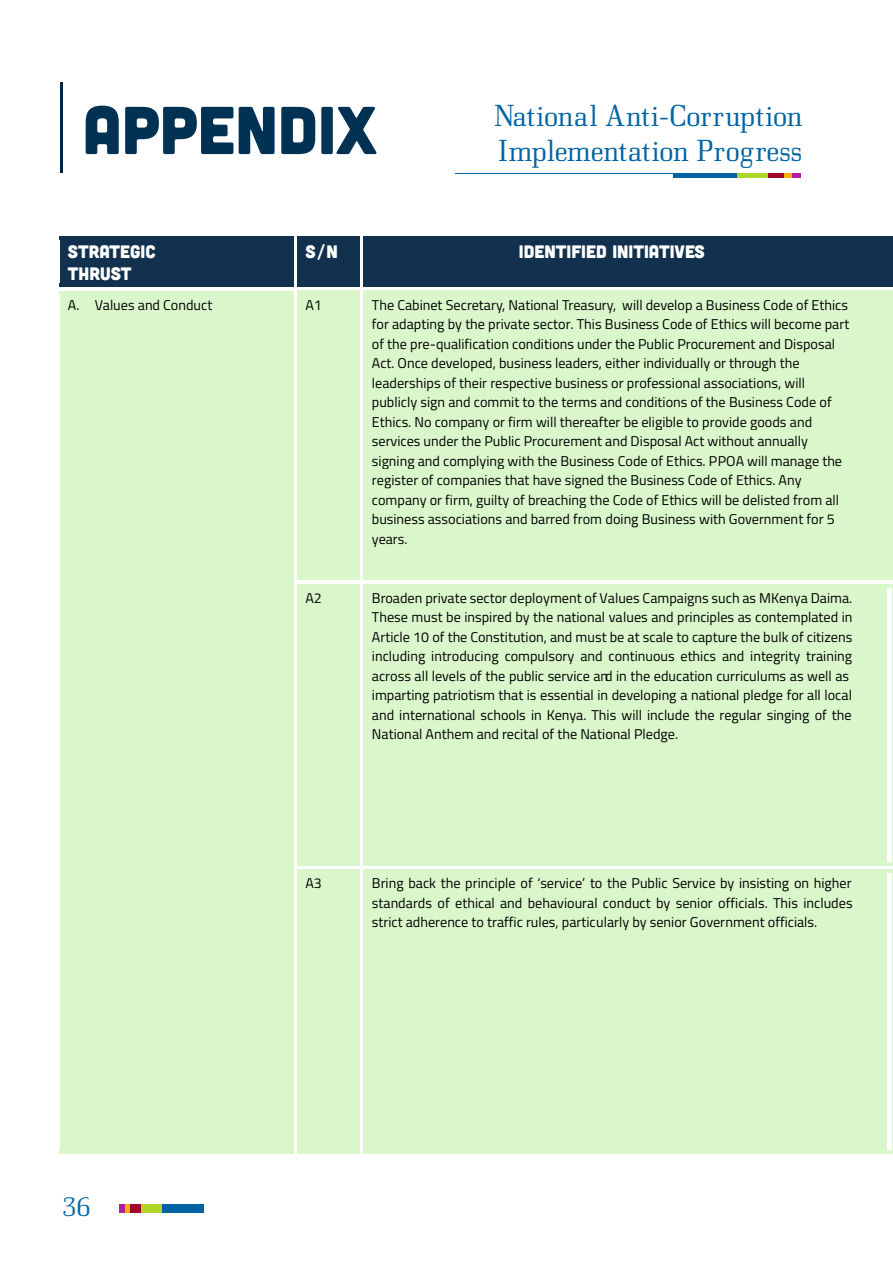
<style>
.page{position:relative;width:893px;height:1263px;background:#fff}
.page>*{position:absolute;margin:0;border:0;box-sizing:border-box;transform-origin:0 0}
.t1{font:67.5px "Cubano";color:#013253}
.t2{font:30px/35.1px "Bodonitown";color:#0064a4}
.t3{font:27px "Bodonitown";color:#0064a4}
.t4{font:18px/21.6px "Cubano";color:#fff}
.t5{font:14.25px/19.5px "Titillium";color:#000}
</style>
<div class="page">
<div style="left:161px;top:1204px;width:43px;height:8px;background:#0064a4"></div>
<div style="left:141px;top:1204px;width:20px;height:8px;background:#add629"></div>
<div style="left:130px;top:1204px;width:11px;height:8px;background:#9e0725"></div>
<div style="left:125px;top:1204px;width:5px;height:8px;background:#faaf00"></div>
<div style="left:119px;top:1204px;width:6px;height:8px;background:#b11da1"></div>
<div style="left:60px;top:237px;width:233px;height:50px;background:#12314e"></div>
<div style="left:297px;top:237px;width:63px;height:50px;background:#12314e"></div>
<div style="left:364px;top:237px;width:523px;height:50px;background:#12314e"></div>
<div style="left:887px;top:237px;width:6px;height:50px;background:#12314e"></div>
<div style="left:60px;top:291px;width:233px;height:862px;background:#daf7cb"></div>
<div style="left:297px;top:291px;width:63px;height:289px;background:#daf7cb"></div>
<div style="left:364px;top:291px;width:523px;height:289px;background:#daf7cb"></div>
<div style="left:887px;top:291px;width:6px;height:289px;background:#daf7cb"></div>
<div style="left:297px;top:584px;width:63px;height:281px;background:#daf7cb"></div>
<div style="left:364px;top:584px;width:523px;height:281px;background:#daf7cb"></div>
<hr style="left:892px;top:584px;width:1px;height:281px;background:#daf7cb">
<svg style="left:887px;top:584px;width:5px;height:3px"></svg>
<div style="left:297px;top:869px;width:63px;height:284px;background:#daf7cb"></div>
<div style="left:364px;top:869px;width:523px;height:284px;background:#daf7cb"></div>
<hr style="left:892px;top:869px;width:1px;height:284px;background:#daf7cb">
<svg style="left:887px;top:1150px;width:5px;height:3px"></svg>
<svg style="left:887px;top:862px;width:6px;height:11px"></svg>
<hr style="left:60px;top:82px;width:3px;height:90px;background:#002545">
<hr style="left:455px;top:173px;width:346px;height:1px;background:#0064a4">
<hr style="left:673px;top:173px;width:64px;height:4px;background:#0064a4">
<hr style="left:737px;top:173px;width:31px;height:4px;background:#add629">
<hr style="left:768px;top:173px;width:16px;height:4px;background:#9e0725">
<svg style="left:784px;top:173px;width:17px;height:4px"></svg>
<h1 class="t1" style="left:83px;top:100px;width:296px">APPENDIX</h1>
<h2 class="t2" style="left:495px;top:97px;width:309px">National Anti-Corruption<br>Implementation Progress</h2>
<p class="t4" style="left:68px;top:242px;width:89px">STRATEGIC<br>THRUST</p>
<p class="t4" style="left:305px;top:242px;width:34px">S/N</p>
<p class="t4" style="left:519px;top:242px;width:187px">IDENTIFIED INITIATIVES</p>
<p class="t5" style="left:68px;top:297px;width:146px">A. Values and Conduct</p>
<p class="t5" style="left:305px;top:296px;width:18px">A1</p>
<p class="t5" style="left:372px;top:296px;width:479px">The Cabinet Secretary, National Treasury, will develop a Business Code of Ethics for adapting by the private sector. This Business Code of Ethics will become part of the pre-qualification conditions under the Public Procurement and Disposal Act. Once developed, business leaders, either individually or through the leaderships of their respective business or professional associations, will publicly sign and commit to the terms and conditions of the Business Code of Ethics. No company or firm will thereafter be eligible to provide goods and services under the Public Procurement and Disposal Act without annually signing and complying with the Business Code of Ethics. PPOA will manage the register of companies that have signed the Business Code of Ethics. Any company or firm, guilty of breaching the Code of Ethics will be delisted from all business associations and barred from doing Business with Government for 5 years.</p>
<p class="t5" style="left:305px;top:590px;width:18px">A2</p>
<p class="t5" style="left:372px;top:590px;width:482px">Broaden private sector deployment of Values Campaigns such as MKenya Daima.<br>These must be inspired by the national values and principles as contemplated in Article 10 of the Constitution, and must be at scale to capture the bulk of citizens including introducing compulsory and continuous ethics and integrity training across all levels of the public service and in the education curriculums as well as imparting patriotism that is essential in developing a national pledge for all local and international schools in Kenya. This will include the regular singing of the National Anthem and recital of the National Pledge.</p>
<h3 class="t3" style="left:62px;top:1191px;width:30px">36</h3>
<p class="t5" style="left:305px;top:875px;width:18px">A3</p>
<p class="t5" style="left:372px;top:875px;width:482px;text-align:justify">Bring back the principle of ‘service’ to the Public Service by insisting on higher standards of ethical and behavioural conduct by senior officials. This includes strict adherence to traffic rules, particularly by senior Government officials.</p>
</div>
